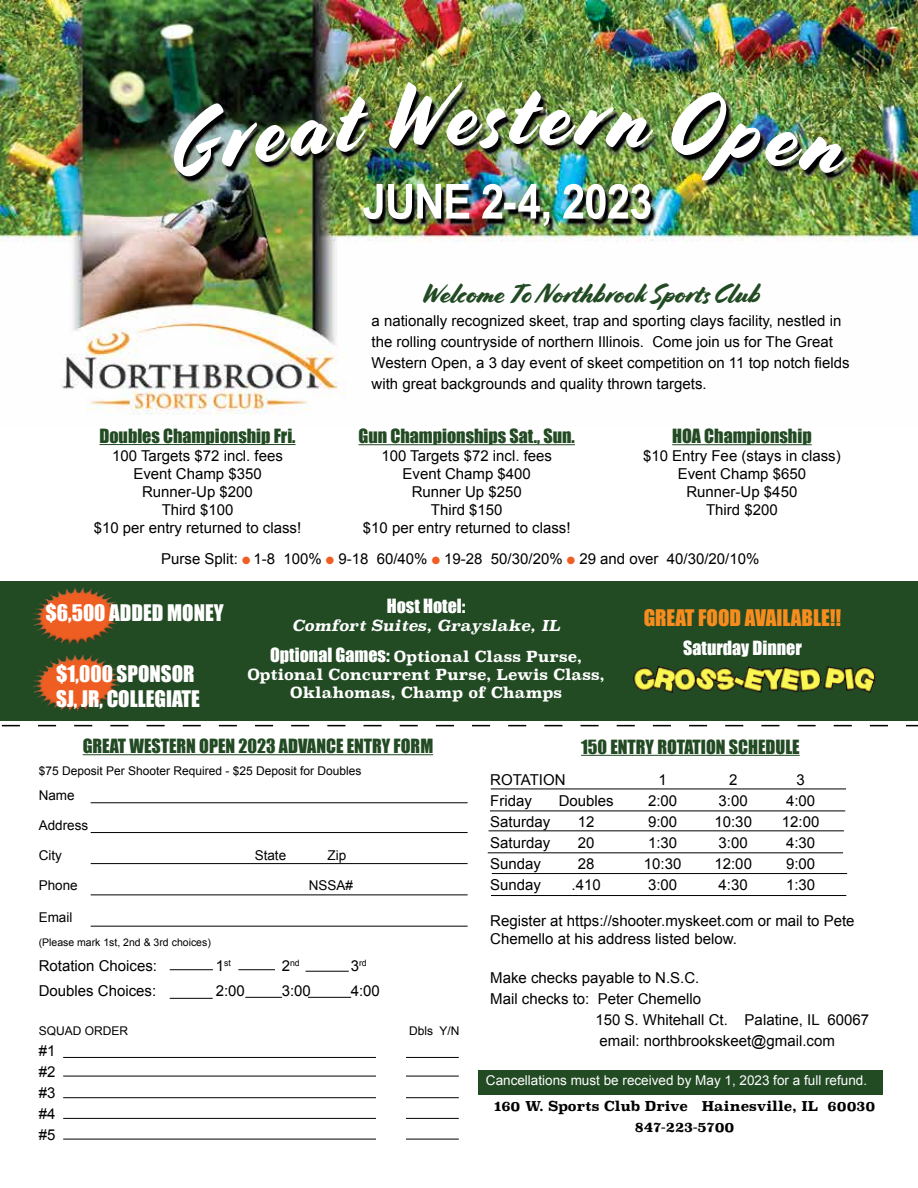
<style>
.page{position:relative;width:918px;height:1188px;background:#fff}
.page>*{position:absolute;margin:0;border:0;box-sizing:border-box;transform-origin:0 0}
.t1{font:27px "Cortado";color:#224a23}
.t2{font:21px/25.2px "Impact";color:#fff}
.t3{font:21px "Impact";color:#f78d1e}
.t4{font:18px "Impact";color:#224a23}
.t5{font:18px "Impact";color:#fff}
.t6{font:15px/18px "Arial";color:#000;text-align:center}
.t7{font:italic 700 15px/30.6px "Superclarendon";color:#fff;text-align:center}
.t8{font:700 15px/18px "Superclarendon";color:#fff;text-align:center}
.t9{font:13.5px "Arial";color:#fff}
.t10{font:700 13.5px/21px "Superclarendon";color:#000;text-align:center}
.t11{font:13.5px "Arial";color:#000}
.t12{font:12px "Arial";color:#000}
.t13{font:10.5px "Arial";color:#000}
.t14{font:8.7px "Arial";color:#000}
.s1{color:#f15d22}
.s2{font-family:"Impact";font-weight:400;font-style:normal;font-size:18px}
.s3{font-style:normal}
.s4{font-size:15px}
</style>
<div class="page">
<img style="left:0;top:0;width:918px;height:415px">
<img style="left:171px;top:81px;width:556px;height:96px">
<img style="left:482px;top:184px;width:169px;height:35px">
<hr style="left:83px;top:754px;width:350px;height:1px;background:#224a23">
<hr style="left:91px;top:803px;width:377px;height:1px;background:#000">
<hr style="left:91px;top:832px;width:377px;height:1px;background:#000">
<hr style="left:91px;top:863px;width:377px;height:1px;background:#000">
<hr style="left:91px;top:895px;width:377px;height:1px;background:#000">
<hr style="left:91px;top:926px;width:377px;height:1px;background:#000">
<hr style="left:63px;top:1057px;width:396px;height:1px;background:#000">
<hr style="left:63px;top:1076px;width:396px;height:1px;background:#000">
<hr style="left:63px;top:1097px;width:396px;height:1px;background:#000">
<hr style="left:63px;top:1118px;width:396px;height:1px;background:#000">
<hr style="left:63px;top:1139px;width:396px;height:1px;background:#000">
<hr style="left:581px;top:755px;width:219px;height:1px;background:#224a23">
<div style="left:478px;top:1070px;width:405px;height:25px;background:#224a23"></div>
<hr style="left:170px;top:969px;width:43px;height:1px;background:#000">
<hr style="left:238px;top:969px;width:37px;height:1px;background:#000">
<hr style="left:306px;top:971px;width:43px;height:1px;background:#000">
<hr style="left:170px;top:998px;width:43px;height:1px;background:#000">
<hr style="left:245px;top:997px;width:37px;height:1px;background:#000">
<hr style="left:308px;top:997px;width:43px;height:1px;background:#000">
<hr style="left:491px;top:789px;width:355px;height:1px;background:#000">
<hr style="left:490px;top:811px;width:355px;height:1px;background:#000">
<hr style="left:489px;top:830px;width:355px;height:1px;background:#000">
<hr style="left:488px;top:852px;width:355px;height:1px;background:#000">
<hr style="left:492px;top:873px;width:355px;height:1px;background:#000">
<hr style="left:491px;top:895px;width:355px;height:1px;background:#000">
<div style="left:377px;top:1049px;width:29px;height:101px;background:#fff"></div>
<hr style="left:99px;top:444px;width:197px;height:1px;background:#224a23">
<div style="left:0;top:582px;width:918px;height:139px;background:#224a23"></div>
<svg style="left:2px;top:725px;width:916px;height:1px"></svg>
<img style="left:19px;top:581px;width:113px;height:63px">
<img style="left:633px;top:666px;width:243px;height:27px">
<hr style="left:359px;top:444px;width:216px;height:1px;background:#224a23">
<hr style="left:672px;top:444px;width:140px;height:1px;background:#224a23">
<img style="left:19px;top:644px;width:113px;height:83px">
<h1 class="t1" style="left:421px;top:278px;width:340px">Welcome To Northbrook Sports Club</h1>
<p class="t6" style="left:372px;top:311px;width:480px;line-height:21px;text-align:left">a nationally recognized skeet, trap and sporting clays facility, nestled in the rolling countryside of northern Illinois. Come join us for The Great Western Open, a 3 day event of skeet competition on 11 top notch fields with great backgrounds and quality thrown targets.</p>
<p class="t4" style="left:99px;top:422px;width:198px">Doubles Championship Fri.</p>
<p class="t6" style="left:94px;top:447px;width:209px">100 Targets $72 incl. fees<br>Event Champ $350<br>Runner-Up $200<br>Third $100<br>$10 per entry returned to class!</p>
<p class="t6" style="left:161px;top:550px;width:600px">Purse Split: <span class="s1">●</span> 1-8 100% <span class="s1">●</span> 9-18 60/40% <span class="s1">●</span> 19-28 50/30/20% <span class="s1">●</span> 29 and over 40/30/20/10%</p>
<p class="t4" style="left:359px;top:422px;width:218px">Gun Championships Sat., Sun.</p>
<p class="t6" style="left:363px;top:447px;width:209px">100 Targets $72 incl. fees<br>Event Champ $400<br>Runner Up $250<br>Third $150<br>$10 per entry returned to class!</p>
<p class="t4" style="left:672px;top:422px;width:141px">HOA Championship</p>
<p class="t6" style="left:643px;top:447px;width:199px">$10 Entry Fee (stays in class)<br>Event Champ $650<br>Runner-Up $450<br>Third $200</p>
<h2 class="t2" style="left:45px;top:600px;width:180px">$6,500 ADDED MONEY</h2>
<h2 class="t2" style="left:56px;top:660px;width:145px">$1,000 SPONSOR<br>SJ, JR, COLLEGIATE</h2>
<p class="t5" style="left:387px;top:592px;width:80px">Host Hotel:</p>
<p class="t7" style="left:270px;top:610px;width:313px">Comfort Suites, Grayslake, IL<br><span class="s2">Optional Games:</span> <span class="s3">Optional Class Purse,</span></p>
<p class="t8" style="left:247px;top:666px;width:359px">Optional Concurrent Purse, Lewis Class,<br>Oklahomas, Champ of Champs</p>
<h2 class="t3" style="left:644px;top:601px;width:199px">GREAT FOOD AVAILABLE!!</h2>
<p class="t5" style="left:683px;top:634px;width:120px">Saturday Dinner</p>
<p class="t4" style="left:83px;top:732px;width:352px">GREAT WESTERN OPEN 2023 ADVANCE ENTRY FORM</p>
<p class="t12" style="left:39px;top:763px;width:324px">$75 Deposit Per Shooter Required - $25 Deposit for Doubles</p>
<p class="t11" style="left:39px;top:787px;width:38px">Name</p>
<p class="t11" style="left:39px;top:817px;width:51px">Address</p>
<p class="t11" style="left:39px;top:847px;width:25px">City</p>
<p class="t11" style="left:255px;top:847px;width:33px">State</p>
<p class="t11" style="left:328px;top:847px;width:20px">Zip</p>
<p class="t11" style="left:39px;top:877px;width:41px">Phone</p>
<p class="t11" style="left:309px;top:877px;width:46px">NSSA#</p>
<p class="t11" style="left:39px;top:908px;width:35px">Email</p>
<p class="t13" style="left:39px;top:935px;width:174px">(Please mark 1st, 2nd &amp; 3rd choices)</p>
<p class="t6" style="left:39px;top:957px;width:120px">Rotation Choices:</p>
<p class="t14" style="left:216px;top:957px;width:17px"><span class="s4">1</span>st</p>
<p class="t14" style="left:282px;top:957px;width:20px"><span class="s4">2</span>nd</p>
<p class="t14" style="left:351px;top:957px;width:18px"><span class="s4">3</span>rd</p>
<p class="t6" style="left:39px;top:982px;width:119px">Doubles Choices:</p>
<p class="t6" style="left:216px;top:982px;width:31px">2:00</p>
<p class="t6" style="left:282px;top:982px;width:31px">3:00</p>
<p class="t6" style="left:351px;top:982px;width:31px">4:00</p>
<p class="t12" style="left:39px;top:1023px;width:91px">SQUAD ORDER</p>
<p class="t12" style="left:409px;top:1023px;width:52px">Dbls Y/N</p>
<p class="t6" style="left:39px;top:1040px;width:18px;line-height:21px;text-align:justify">#1 #2 #3 #4 #5</p>
<p class="t4" style="left:581px;top:733px;width:220px">150 ENTRY ROTATION SCHEDULE</p>
<p class="t6" style="left:490px;top:771px;width:77px">ROTATION</p>
<p class="t6" style="left:659px;top:771px;width:10px">1</p>
<p class="t6" style="left:729px;top:771px;width:10px">2</p>
<p class="t6" style="left:797px;top:771px;width:10px">3</p>
<p class="t6" style="left:490px;top:792px;width:43px">Friday</p>
<p class="t6" style="left:559px;top:792px;width:57px">Doubles</p>
<p class="t6" style="left:648px;top:792px;width:31px">2:00</p>
<p class="t6" style="left:719px;top:792px;width:31px">3:00</p>
<p class="t6" style="left:786px;top:792px;width:31px">4:00</p>
<p class="t6" style="left:490px;top:813px;width:62px">Saturday</p>
<p class="t6" style="left:578px;top:813px;width:18px">12</p>
<p class="t6" style="left:648px;top:813px;width:31px">9:00</p>
<p class="t6" style="left:714px;top:813px;width:39px">10:30</p>
<p class="t6" style="left:782px;top:813px;width:39px">12:00</p>
<p class="t6" style="left:490px;top:834px;width:62px">Saturday</p>
<p class="t6" style="left:578px;top:834px;width:18px">20</p>
<p class="t6" style="left:648px;top:834px;width:31px">1:30</p>
<p class="t6" style="left:719px;top:834px;width:31px">3:00</p>
<p class="t6" style="left:786px;top:834px;width:31px">4:30</p>
<p class="t6" style="left:490px;top:855px;width:52px">Sunday</p>
<p class="t6" style="left:578px;top:855px;width:18px">28</p>
<p class="t6" style="left:644px;top:855px;width:39px">10:30</p>
<p class="t6" style="left:714px;top:855px;width:39px">12:00</p>
<p class="t6" style="left:786px;top:855px;width:31px">9:00</p>
<p class="t6" style="left:490px;top:876px;width:52px">Sunday</p>
<p class="t6" style="left:572px;top:876px;width:31px">.410</p>
<p class="t6" style="left:648px;top:876px;width:31px">3:00</p>
<p class="t6" style="left:719px;top:876px;width:31px">4:30</p>
<p class="t6" style="left:786px;top:876px;width:31px">1:30</p>
<p class="t6" style="left:490px;top:912px;width:366px;text-align:left">Register at https://shooter.myskeet.com or mail to Pete<br>Chemello at his address listed below.</p>
<p class="t6" style="left:490px;top:969px;width:211px">Make checks payable to N.S.C.</p>
<p class="t6" style="left:490px;top:990px;width:212px">Mail checks to: Peter Chemello</p>
<p class="t6" style="left:595px;top:1011px;width:275px">150 S. Whitehall Ct. Palatine, IL 60067</p>
<p class="t6" style="left:600px;top:1032px;width:237px">email: northbrookskeet@gmail.com</p>
<p class="t9" style="left:486px;top:1072px;width:383px">Cancellations must be received by May 1, 2023 for a full refund.</p>
<p class="t10" style="left:494px;top:1096px;width:383px">160 W. Sports Club Drive Hainesville, IL 60030<br>847-223-5700</p>
</div>
